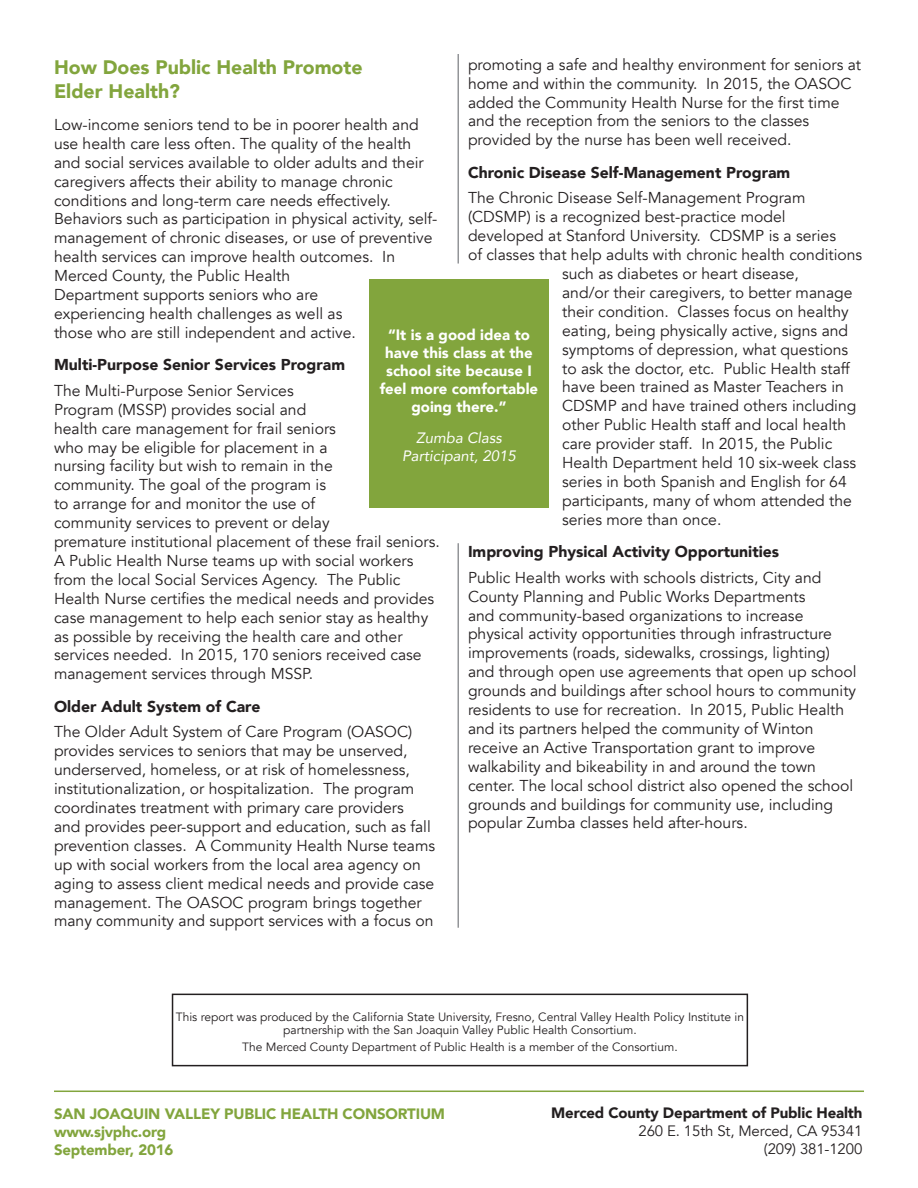
<style>
.page{position:relative;width:918px;height:1188px;background:#fff}
.page>*{position:absolute;margin:0;border:0;box-sizing:border-box;transform-origin:0 0}
.Head_3{font:900 19.5px/24px "Avenir";color:#82a53d}
.Body{font:15.75px/18.9px "Avenir";color:#231f20}
.Head2{font:900 15.75px "Avenir";color:#231f20}
.Head2-2{font:900 15px/18px "Avenir";color:#fff;text-align:center}
.t1{font:900 15px "Avenir";letter-spacing:-.01em;color:#82a53d}
.t2{font:15px/18px "Avenir";letter-spacing:-.01em;color:#231f20;text-align:right}
.t3{font:900 15px "Avenir";letter-spacing:-.01em;color:#231f20}
.Head2-3{font:italic 15px/18px "Avenir";color:#fff;text-align:center}
.Note{font:12px/13.5px "Avenir";color:#231f20;text-align:center}
</style>
<div class="page">
<hr style="left:54px;top:1091px;width:810px;height:1px;background:#82a53d">
<div style="left:172px;top:994px;width:576px;height:72px;border:2px solid #231f20"></div>
<div style="left:369px;top:279px;width:180px;height:229px;background:#82a53d"></div>
<hr style="left:458px;top:54px;width:1px;height:210px;background:#939598">
<hr style="left:458px;top:543px;width:1px;height:385px;background:#939598">
<p class="Body" style="left:468px;top:55px;width:395px">promoting a safe and healthy environment for seniors at home and within the community. In 2015, the OASOC added the Community Health Nurse for the first time and the reception from the seniors to the classes provided by the nurse has been well received.</p>
<p class="Head2" style="left:468px;top:159px;width:324px">Chronic Disease Self-Management Program</p>
<p class="Body" style="left:468px;top:189px;width:339px">The Chronic Disease Self-Management Program</p>
<p class="Body" style="left:468px;top:208px;width:319px">(CDSMP) is a recognized best-practice model</p>
<p class="Body" style="left:468px;top:227px;width:370px">developed at Stanford University. CDSMP is a series</p>
<p class="Body" style="left:468px;top:246px;width:396px">of classes that help adults with chronic health conditions</p>
<p class="Body" style="left:562px;top:264px;width:238px">such as diabetes or heart disease,</p>
<p class="Body" style="left:562px;top:283px;width:292px">and/or their caregivers, to better manage</p>
<p class="Body" style="left:562px;top:302px;width:288px">their condition. Classes focus on healthy</p>
<p class="Body" style="left:562px;top:321px;width:288px">eating, being physically active, signs and</p>
<p class="Body" style="left:562px;top:340px;width:288px">symptoms of depression, what questions</p>
<p class="Body" style="left:562px;top:359px;width:289px">to ask the doctor, etc. Public Health staff</p>
<p class="Body" style="left:562px;top:378px;width:283px">have been trained as Master Teachers in</p>
<p class="Body" style="left:562px;top:397px;width:296px">CDSMP and have trained others including</p>
<p class="Body" style="left:562px;top:416px;width:286px">other Public Health staff and local health</p>
<p class="Body" style="left:562px;top:435px;width:272px">care provider staff. In 2015, the Public</p>
<p class="Body" style="left:562px;top:453px;width:296px">Health Department held 10 six-week class</p>
<p class="Body" style="left:562px;top:472px;width:286px">series in both Spanish and English for 64</p>
<p class="Body" style="left:562px;top:491px;width:291px">participants, many of whom attended the</p>
<p class="Body" style="left:562px;top:510px;width:161px">series more than once.</p>
<p class="Head2" style="left:468px;top:538px;width:313px">Improving Physical Activity Opportunities</p>
<p class="Body" style="left:468px;top:568px;width:390px">Public Health works with schools districts, City and County Planning and Public Works Departments<br>and community-based organizations to increase physical activity opportunities through infrastructure improvements (roads, sidewalks, crossings, lighting) and through open use agreements that open up school grounds and buildings after school hours to community residents to use for recreation. In 2015, Public Health and its partners helped the community of Winton receive an Active Transportation grant to improve walkability and bikeability in and around the town center. The local school district also opened the school grounds and buildings for community use, including popular Zumba classes held after-hours.</p>
<p class="Head_3" style="left:54px;top:54px;width:310px">How Does Public Health Promote<br>Elder Health?</p>
<p class="Body" style="left:54px;top:115px;width:385px">Low-income seniors tend to be in poorer health and use health care less often. The quality of the health and social services available to older adults and their caregivers affects their ability to manage chronic conditions and long-term care needs effectively.<br>Behaviors such as participation in physical activity, self&shy;management of chronic diseases, or use of preventive health services can improve health outcomes. In Merced County, the Public Health<br>Department supports seniors who are<br>experiencing health challenges as well as<br>those who are still independent and active.</p>
<p class="Head2" style="left:54px;top:351px;width:293px">Multi-Purpose Senior Services Program</p>
<p class="Body" style="left:54px;top:381px;width:387px">The Multi-Purpose Senior Services<br>Program (MSSP) provides social and<br>health care management for frail seniors<br>who may be eligible for placement in a<br>nursing facility but wish to remain in the<br>community. The goal of the program is<br>to arrange for and monitor the use of<br>community services to prevent or delay<br>premature institutional placement of these frail seniors.<br>A Public Health Nurse teams up with social workers from the local Social Services Agency. The Public Health Nurse certifies the medical needs and provides case management to help each senior stay as healthy as possible by receiving the health care and other services needed. In 2015, 170 seniors received case management services through MSSP.</p>
<p class="Head2" style="left:54px;top:693px;width:208px">Older Adult System of Care</p>
<p class="Body" style="left:54px;top:723px;width:383px">The Older Adult System of Care Program (OASOC) provides services to seniors that may be unserved, underserved, homeless, or at risk of homelessness, institutionalization, or hospitalization. The program coordinates treatment with primary care providers<br>and provides peer-support and education, such as fall prevention classes. A Community Health Nurse teams up with social workers from the local area agency on aging to assess client medical needs and provide case management. The OASOC program brings together many community and support services with a focus on</p>
<p class="Head2-2" style="left:380px;top:325px;width:160px">“It is a good idea to have this class at the school site because I feel more comfortable going there.”</p>
<p class="Head2-3" style="left:402px;top:429px;width:115px">Zumba Class<br>Participant, 2015</p>
<p class="Note" style="left:176px;top:1010px;width:570px">This report was produced by the California State University, Fresno, Central Valley Health Policy Institute in partnership with the San Joaquin Valley Public Health Consortium.</p>
<p class="Note" style="left:242px;top:1040px;width:437px">The Merced County Department of Public Health is a member of the Consortium.</p>
<p class="t1" style="left:54px;top:1101px;width:393px">SAN JOAQUIN VALLEY PUBLIC HEALTH CONSORTIUM</p>
<p class="t1" style="left:54px;top:1119px;width:114px">www.sjvphc.org</p>
<p class="t1" style="left:54px;top:1137px;width:121px">September, 2016</p>
<p class="t3" style="left:551px;top:1100px;width:313px">Merced County Department of Public Health</p>
<p class="t2" style="left:639px;top:1122px;width:225px">260 E. 15th St, Merced, CA 95341 (209) 381-1200</p>
</div>
